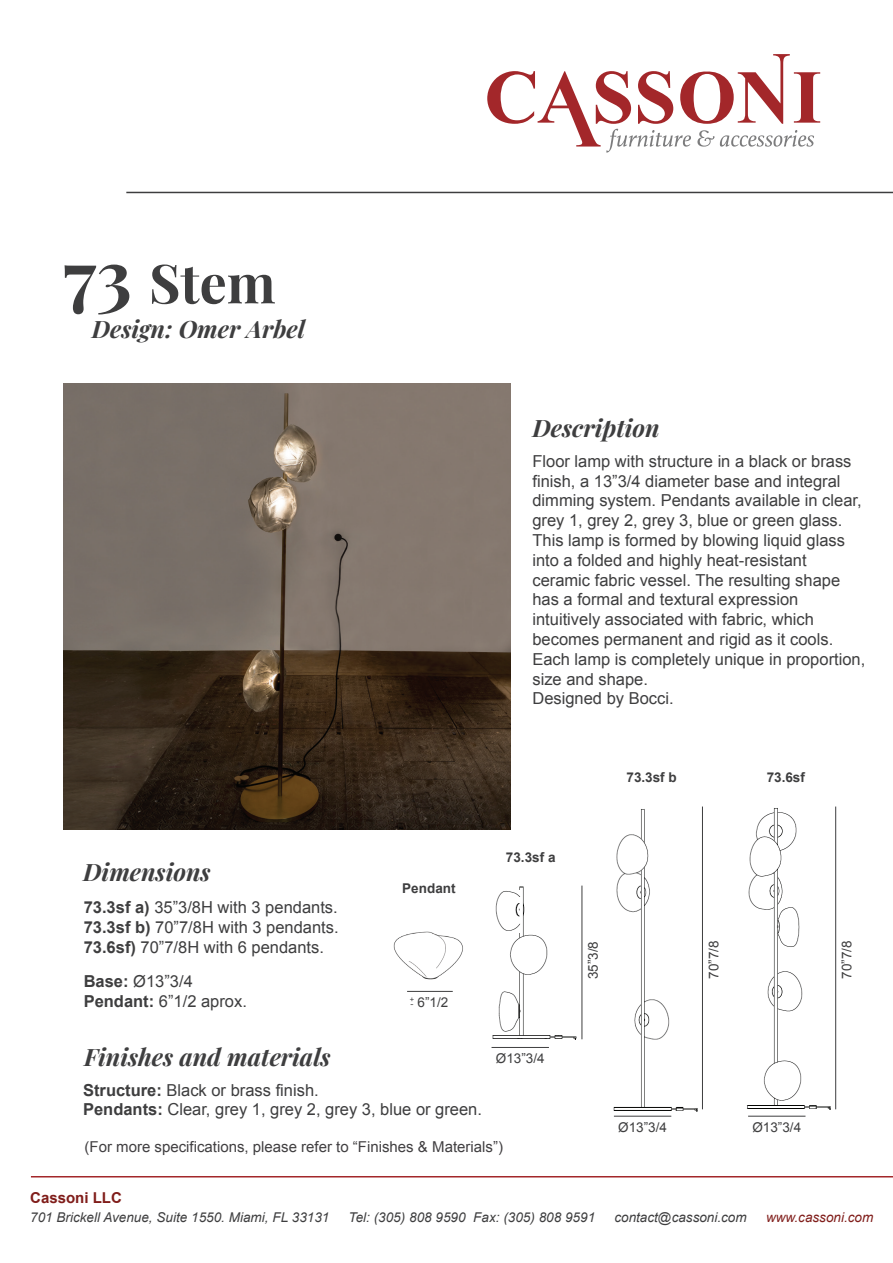
<style>
.page{position:relative;width:893px;height:1263px;background:#fff}
.page>*{position:absolute;margin:0;border:0;box-sizing:border-box;transform-origin:0 0}
.t1{font:700 54px "Playfair Display";color:#3e3e3f}
.t2{font:italic 700 24px "Playfair Display";color:#3e3e3f}
.t3{font:16.5px/19.8px "Arial";color:#3e3e3f}
.t4{font:15px "Arial";color:#413f41}
.t5{font:700 15px "Arial";color:#801d1a}
.t6{font:italic 13.5px "Arial";color:#3e3e3f}
.t7{font:13.5px "Arial";color:#3e3e3f}
.t8{font:700 13.5px "Arial";color:#3e3e3f}
.t9{font:italic 13.5px "Arial";color:#801d1a}
.t10{font:9px "Arial";color:#3e3e3f}
.t11{font:7.5px "Arial";color:#3e3e3f}
.s1{font-size:73.2px}
.s2{font-weight:700}
</style>
<div class="page">
<img style="left:393px;top:931px;width:70px;height:49px">
<img style="left:747px;top:806px;width:90px;height:311px">
<img style="left:613px;top:809px;width:90px;height:308px">
<img style="left:492px;top:885px;width:91px;height:155px">
<hr style="left:31px;top:1176px;width:862px;height:1px;background:#a3272a">
<hr style="left:126px;top:192px;width:767px;height:1px;background:#3e3e3f">
<svg style="left:487px;top:54px;width:333px;height:99px"></svg>
<hr style="left:582px;top:885px;width:1px;height:154px;background:#3e3e3f">
<hr style="left:491px;top:1047px;width:58px;height:1px;background:#3e3e3f">
<hr style="left:614px;top:1116px;width:57px;height:1px;background:#3e3e3f">
<hr style="left:748px;top:1116px;width:57px;height:1px;background:#3e3e3f">
<hr style="left:702px;top:806px;width:1px;height:303px;background:#3e3e3f">
<hr style="left:835px;top:806px;width:1px;height:303px;background:#3e3e3f">
<hr style="left:407px;top:991px;width:46px;height:1px;background:#3e3e3f">
<img style="left:64px;top:383px;width:446px;height:446px">
<h1 class="t1" style="left:63px;top:241px;width:214px"><span class="s1">73</span> Stem</h1>
<h2 class="t2" style="left:92px;top:310px;width:215px">Design: Omer Arbel</h2>
<h2 class="t2" style="left:532px;top:409px;width:129px">Description</h2>
<p class="t3" style="left:532px;top:451px;width:334px">Floor lamp with structure in a black or brass finish, a 13”3/4 diameter base and integral dimming system. Pendants available in clear, grey 1, grey 2, grey 3, blue or green glass.<br>This lamp is formed by blowing liquid glass into a folded and highly heat-resistant ceramic fabric vessel. The resulting shape has a formal and textural expression intuitively associated with fabric, which becomes permanent and rigid as it cools.<br>Each lamp is completely unique in proportion, size and shape.<br>Designed by Bocci.</p>
<p class="t8" style="left:626px;top:769px;width:52px">73.3sf b</p>
<p class="t8" style="left:767px;top:769px;width:40px">73.6sf</p>
<h2 class="t2" style="left:83px;top:853px;width:129px">Dimensions</h2>
<p class="t3" style="left:84px;top:897px;width:256px;text-align:justify"><span class="s2">73.3sf a)</span> 35”3/8H with 3 pendants.<br><span class="s2">73.3sf b)</span> 70”7/8H with 3 pendants.<br><span class="s2">73.6sf)</span> 70”7/8H with 6 pendants.</p>
<p class="t3" style="left:84px;top:972px;width:165px"><span class="s2">Base:</span> Ø13”3/4<br><span class="s2">Pendant:</span> 6”1/2 aprox.</p>
<h2 class="t2" style="left:84px;top:1037px;width:248px">Finishes and materials</h2>
<p class="t8" style="left:402px;top:879px;width:55px">Pendant</p>
<p class="t7" style="left:418px;top:993px;width:32px">6”1/2</p>
<p class="t11" style="left:410px;top:994px;width:6px">+</p>
<p class="t10" style="left:410px;top:998px;width:4px">-</p>
<p class="t3" style="left:83px;top:1080px;width:400px"><span class="s2">Structure:</span> Black or brass finish.<br><span class="s2">Pendants:</span> Clear, grey 1, grey 2, grey 3, blue or green.</p>
<p class="t8" style="left:506px;top:848px;width:51px">73.3sf a</p>
<p class="t7" style="left:496px;top:1050px;width:50px">Ø13”3/4</p>
<p class="t7" style="left:584px;top:979px;width:40px;rotate:-90deg">35”3/8</p>
<p class="t7" style="left:705px;top:979px;width:40px;rotate:-90deg">70”7/8</p>
<p class="t7" style="left:838px;top:979px;width:40px;rotate:-90deg">70”7/8</p>
<p class="t7" style="left:618px;top:1118px;width:50px">Ø13”3/4</p>
<p class="t7" style="left:752px;top:1118px;width:50px">Ø13”3/4</p>
<p class="t4" style="left:85px;top:1137px;width:420px">(For more specifications, please refer to “Finishes &amp; Materials”)</p>
<p class="t5" style="left:30px;top:1187px;width:93px">Cassoni LLC</p>
<p class="t6" style="left:30px;top:1209px;width:301px">701 Brickell Avenue, Suite 1550. Miami, FL 33131</p>
<p class="t6" style="left:349px;top:1209px;width:248px">Tel: (305) 808 9590 Fax: (305) 808 9591</p>
<p class="t6" style="left:614px;top:1209px;width:134px">contact@cassoni.com</p>
<p class="t9" style="left:766px;top:1209px;width:109px">www.cassoni.com</p>
</div>
